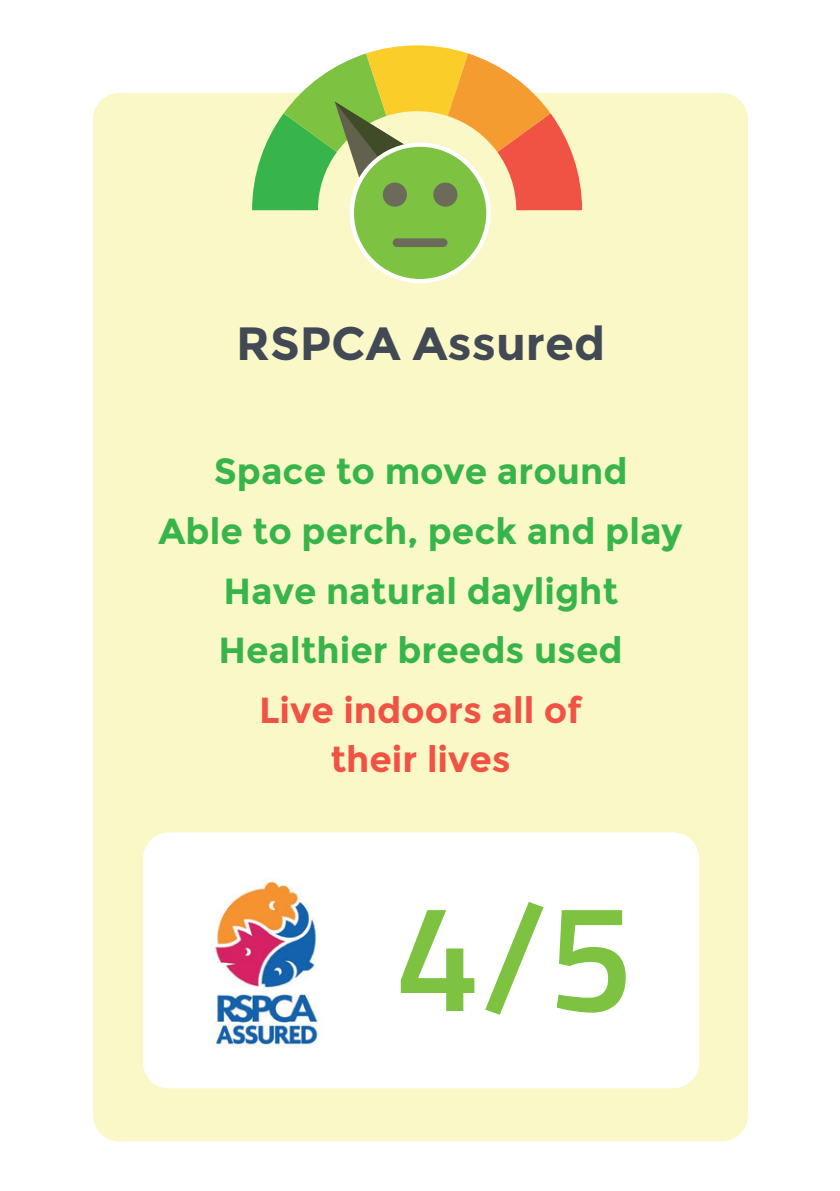
<style>
.page{position:relative;width:840px;height:1191px;background:#fff}
.page>*{position:absolute;margin:0;border:0;box-sizing:border-box;transform-origin:0 0}
.t1{font:600 152.8px "Titillium Web";color:#7dc241}
.t2{font:700 46.8px "Montserrat";color:#414954}
.t3{font:700 36.4px/59.6px "Montserrat";color:#38b54a;text-align:center}
.t4{font:700 36.4px "Montserrat";color:#f05243}
.s1{color:#f05243}
</style>
<div class="page">
<div style="left:93px;top:93px;width:654px;height:1048px;background:#faf8c7;border-radius:26px"></div>
<div style="left:143px;top:832px;width:555px;height:256px;background:#fff;border-radius:26px"></div>
<img style="left:215px;top:881px;width:103px;height:166px">
<svg style="left:252px;top:45px;width:329px;height:165px"></svg>
<div style="left:351px;top:145px;width:137px;height:136px;background:#7dc241;border-radius:50%"></div>
<div style="left:349px;top:142px;width:141px;height:141px;border:4px solid #fff;border-radius:50%"></div>
<div style="left:382px;top:183px;width:24px;height:24px;background:#6c6a58;border-radius:50%"></div>
<div style="left:433px;top:183px;width:24px;height:24px;background:#6c6a58;border-radius:50%"></div>
<div style="left:397px;top:238px;width:46px;height:9px;background:#6c6a58"></div>
<p class="t2" style="left:236px;top:315px;width:370px">RSPCA Assured</p>
<p class="t3" style="left:158px;top:442px;width:525px">Space to move around<br>Able to perch, peck and play<br>Have natural daylight<br>Healthier breeds used<br><span class="s1">Live indoors all of</span></p>
<p class="t4" style="left:330px;top:737px;width:182px">their lives</p>
<p class="t1" style="left:394px;top:842px;width:240px">4/5</p>
</div>
